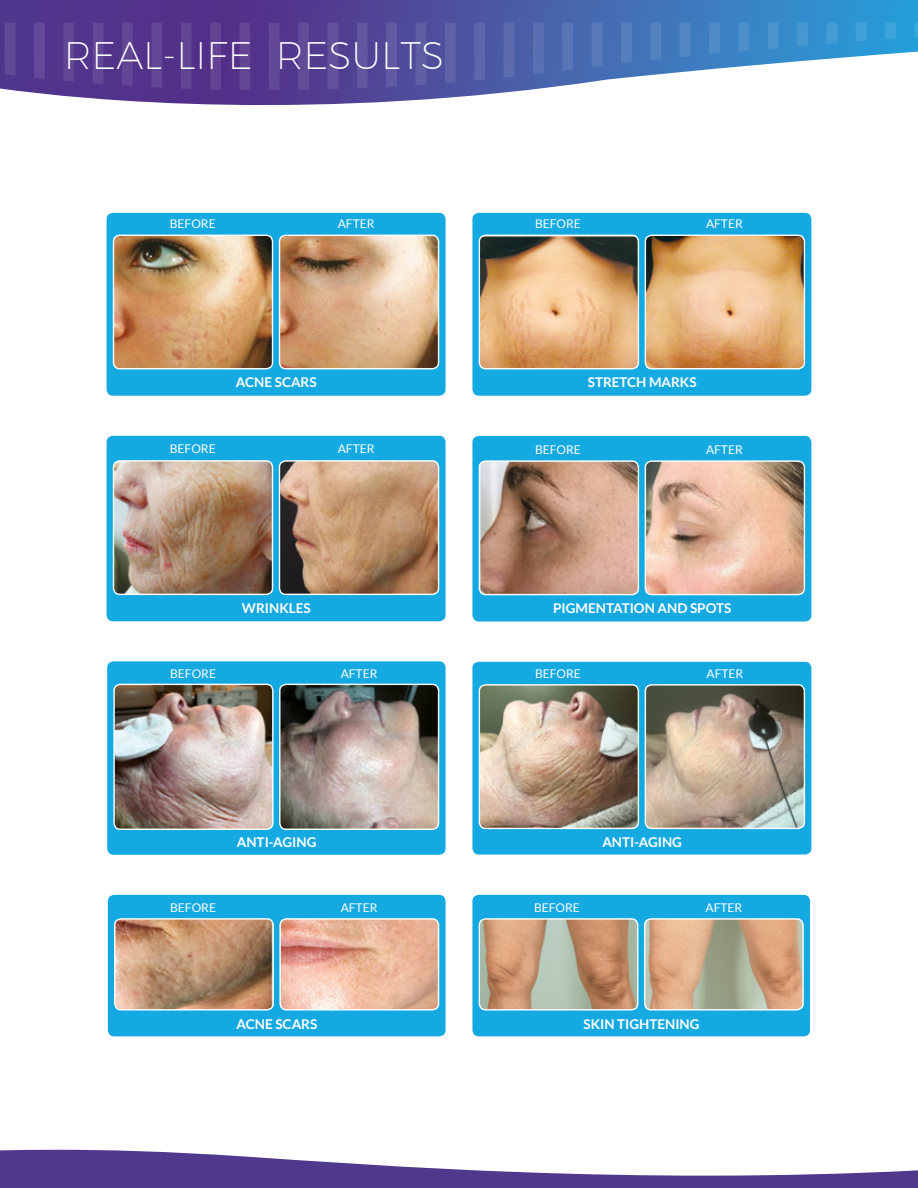
<style>
.page{position:relative;width:918px;height:1188px;background:#fff}
.page>*{position:absolute;margin:0;border:0;box-sizing:border-box;transform-origin:0 0}
.t1{font:200 38.4px "Montserrat";color:#fff}
.t2{font:700 13.5px "Lato";color:#fff}
.t3{font:12px "Lato";color:#fff}
</style>
<div class="page">
<svg style="left:0;top:1150px;width:918px;height:38px"></svg>
<svg style="left:0;top:0;width:918px;height:105px"></svg>
<svg style="left:0;top:23px;width:918px;height:67px;background:#666daf"></svg>
<div style="left:107px;top:213px;width:339px;height:183px;background:#15a9e2;border-radius:6px"></div>
<img style="left:113px;top:235px;width:160px;height:134px">
<div style="left:113px;top:235px;width:160px;height:134px;border:1px solid #fff;border-radius:6px"></div>
<img style="left:280px;top:235px;width:159px;height:134px">
<div style="left:279px;top:235px;width:160px;height:134px;border:1px solid #fff;border-radius:6px"></div>
<div style="left:107px;top:436px;width:339px;height:185px;background:#15a9e2;border-radius:6px"></div>
<img style="left:113px;top:462px;width:160px;height:132px">
<div style="left:113px;top:460px;width:160px;height:135px;border:1px solid #fff;border-radius:6px"></div>
<img style="left:281px;top:462px;width:158px;height:132px">
<div style="left:279px;top:460px;width:160px;height:135px;border:1px solid #fff;border-radius:6px"></div>
<div style="left:472px;top:213px;width:339px;height:183px;background:#15a9e2;border-radius:6px"></div>
<img style="left:479px;top:235px;width:159px;height:134px">
<div style="left:479px;top:235px;width:160px;height:134px;border:1px solid #fff;border-radius:6px"></div>
<img style="left:645px;top:235px;width:159px;height:134px">
<div style="left:645px;top:235px;width:160px;height:134px;border:1px solid #fff;border-radius:6px"></div>
<div style="left:472px;top:436px;width:339px;height:186px;background:#15a9e2;border-radius:6px"></div>
<img style="left:479px;top:462px;width:159px;height:133px">
<div style="left:479px;top:460px;width:160px;height:135px;border:1px solid #fff;border-radius:6px"></div>
<img style="left:645px;top:462px;width:159px;height:133px">
<div style="left:645px;top:460px;width:160px;height:135px;border:1px solid #fff;border-radius:6px"></div>
<div style="left:472px;top:662px;width:339px;height:193px;background:#15a9e2;border-radius:6px"></div>
<img style="left:479px;top:686px;width:158px;height:142px">
<div style="left:479px;top:684px;width:160px;height:145px;border:1px solid #fff;border-radius:6px"></div>
<img style="left:645px;top:686px;width:158px;height:142px">
<div style="left:645px;top:684px;width:160px;height:145px;border:1px solid #fff;border-radius:6px"></div>
<div style="left:107px;top:661px;width:339px;height:194px;background:#15a9e2;border-radius:6px"></div>
<img style="left:115px;top:684px;width:157px;height:144px">
<div style="left:113px;top:684px;width:161px;height:146px;border:1px solid #fff;border-radius:6px"></div>
<img style="left:281px;top:684px;width:158px;height:144px">
<div style="left:279px;top:684px;width:160px;height:146px;border:1px solid #fff;border-radius:6px"></div>
<div style="left:472px;top:895px;width:338px;height:141px;background:#15a9e2;border-radius:6px"></div>
<img style="left:479px;top:920px;width:159px;height:89px">
<div style="left:479px;top:918px;width:159px;height:93px;border:1px solid #fff;border-radius:6px"></div>
<img style="left:646px;top:920px;width:156px;height:89px">
<div style="left:644px;top:918px;width:160px;height:93px;border:1px solid #fff;border-radius:6px"></div>
<div style="left:108px;top:895px;width:338px;height:141px;background:#15a9e2;border-radius:6px"></div>
<img style="left:116px;top:920px;width:156px;height:89px">
<div style="left:114px;top:918px;width:160px;height:93px;border:1px solid #fff;border-radius:6px"></div>
<img style="left:281px;top:920px;width:158px;height:89px">
<div style="left:279px;top:918px;width:160px;height:93px;border:1px solid #fff;border-radius:6px"></div>
<h1 class="t1" style="left:64px;top:26px;width:382px">REAL-LIFE RESULTS</h1>
<p class="t3" style="left:170px;top:217px;width:47px">BEFORE</p>
<p class="t3" style="left:338px;top:217px;width:38px">AFTER</p>
<p class="t3" style="left:535px;top:217px;width:47px">BEFORE</p>
<p class="t3" style="left:706px;top:217px;width:38px">AFTER</p>
<p class="t2" style="left:236px;top:374px;width:82px">ACNE SCARS</p>
<p class="t2" style="left:588px;top:374px;width:110px">STRETCH MARKS</p>
<p class="t3" style="left:170px;top:442px;width:47px">BEFORE</p>
<p class="t3" style="left:338px;top:442px;width:38px">AFTER</p>
<p class="t3" style="left:535px;top:443px;width:47px">BEFORE</p>
<p class="t3" style="left:706px;top:443px;width:38px">AFTER</p>
<p class="t2" style="left:242px;top:600px;width:70px">WRINKLES</p>
<p class="t2" style="left:553px;top:600px;width:180px">PIGMENTATION AND SPOTS</p>
<p class="t3" style="left:170px;top:667px;width:47px">BEFORE</p>
<p class="t3" style="left:341px;top:667px;width:38px">AFTER</p>
<p class="t3" style="left:535px;top:667px;width:47px">BEFORE</p>
<p class="t3" style="left:707px;top:667px;width:38px">AFTER</p>
<p class="t2" style="left:237px;top:835px;width:81px">ANTI-AGING</p>
<p class="t2" style="left:602px;top:834px;width:81px">ANTI-AGING</p>
<p class="t3" style="left:170px;top:901px;width:47px">BEFORE</p>
<p class="t3" style="left:341px;top:901px;width:38px">AFTER</p>
<p class="t3" style="left:534px;top:901px;width:47px">BEFORE</p>
<p class="t3" style="left:706px;top:901px;width:38px">AFTER</p>
<p class="t2" style="left:237px;top:1016px;width:82px">ACNE SCARS</p>
<p class="t2" style="left:583px;top:1016px;width:118px">SKIN TIGHTENING</p>
</div>
